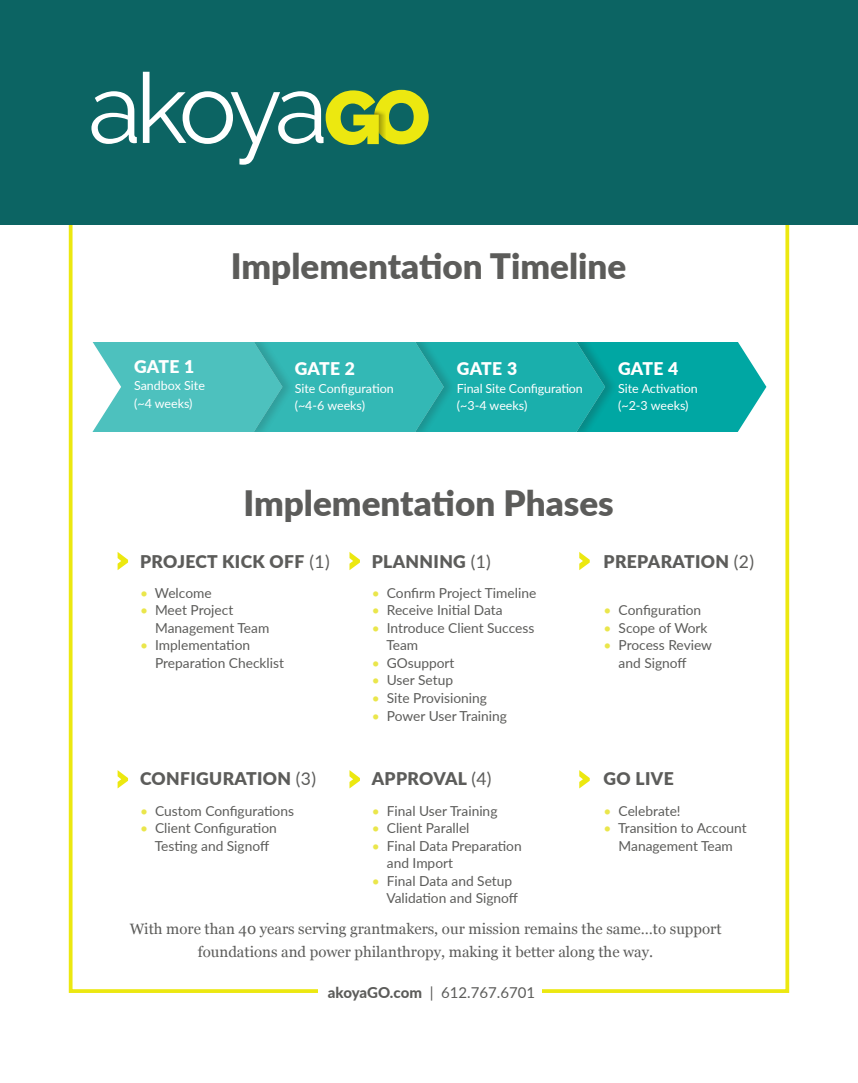
<style>
.page{position:relative;width:858px;height:1083px;background:#fff}
.page>*{position:absolute;margin:0;border:0;box-sizing:border-box;transform-origin:0 0}
.t1{font:97.5px "Raleway";letter-spacing:-.075em;color:#fff}
.t2{font:900 35px "Lato";color:#5c5c5a}
.t3{font:900 17.5px "Lato";letter-spacing:.02em;color:#5c5c5a}
.t4{font:900 17.5px "Lato";letter-spacing:.01em;color:#fff}
.t5{font:15px/22.5px "Georgia";color:#5c5c5a;text-align:center}
.t6{font:15px "Lato";color:#5c5c5a}
.t7{font:13.75px "Lato";color:#5c5c5a}
.t8{font:12.5px "Lato";letter-spacing:-.005em;color:#fff}
.s1{font-weight:400}
.s2{color:#eae64b}
.s3{color:#fff}
.s4{font-weight:800}
</style>
<div class="page">
<div style="left:0;top:0;width:858px;height:225px;background:#0c6463"></div>
<svg style="left:325px;top:90px;width:103px;height:55px"></svg>
<svg style="left:92px;top:342px;width:674px;height:90px;background:#2fb6b3"></svg>
<svg style="left:118px;top:552px;width:10px;height:18px"></svg>
<svg style="left:349px;top:552px;width:11px;height:18px"></svg>
<svg style="left:579px;top:552px;width:10px;height:18px"></svg>
<svg style="left:118px;top:770px;width:10px;height:18px"></svg>
<svg style="left:349px;top:770px;width:11px;height:18px"></svg>
<svg style="left:579px;top:770px;width:10px;height:18px"></svg>
<p class="t1" style="left:88px;top:52px;width:241px">akoya</p>
<p class="t2" style="left:231px;top:240px;width:397px">Implementation Timeline</p>
<p class="t4" style="left:134px;top:353px;width:62px">GATE 1</p>
<p class="t8" style="left:134px;top:377px;width:72px">Sandbox Site</p>
<p class="t8" style="left:134px;top:394px;width:60px">(~4 weeks)</p>
<p class="t4" style="left:295px;top:356px;width:62px">GATE 2</p>
<p class="t8" style="left:295px;top:379px;width:101px">Site Configuration</p>
<p class="t8" style="left:295px;top:397px;width:72px">(~4-6 weeks)</p>
<p class="t4" style="left:457px;top:356px;width:62px">GATE 3</p>
<p class="t8" style="left:457px;top:379px;width:127px">Final Site Configuration</p>
<p class="t8" style="left:457px;top:397px;width:72px">(~3-4 weeks)</p>
<p class="t4" style="left:618px;top:356px;width:62px">GATE 4</p>
<p class="t8" style="left:618px;top:379px;width:81px">Site Activation</p>
<p class="t8" style="left:618px;top:397px;width:72px">(~2-3 weeks)</p>
<p class="t2" style="left:243px;top:476px;width:372px">Implementation Phases</p>
<p class="t3" style="left:140px;top:548px;width:191px">PROJECT KICK OFF <span class="s1">(1)</span></p>
<p class="t3" style="left:372px;top:548px;width:121px">PLANNING <span class="s1">(1)</span></p>
<p class="t3" style="left:603px;top:548px;width:152px">PREPARATION <span class="s1">(2)</span></p>
<p class="t7" style="left:140px;top:582px;width:73px"><span class="s2">•</span> Welcome</p>
<p class="t7" style="left:140px;top:600px;width:95px"><span class="s2">•</span> Meet Project</p>
<p class="t7" style="left:140px;top:617px;width:131px"><span class="s3">•</span> Management Team</p>
<p class="t7" style="left:140px;top:635px;width:112px"><span class="s2">•</span> Implementation</p>
<p class="t7" style="left:140px;top:652px;width:145px"><span class="s3">•</span> Preparation Checklist</p>
<p class="t7" style="left:372px;top:582px;width:166px"><span class="s2">•</span> Confirm Project Timeline</p>
<p class="t7" style="left:372px;top:600px;width:132px"><span class="s2">•</span> Receive Initial Data</p>
<p class="t7" style="left:372px;top:617px;width:164px"><span class="s2">•</span> Introduce Client Success</p>
<p class="t7" style="left:372px;top:635px;width:48px"><span class="s3">•</span> Team</p>
<p class="t7" style="left:372px;top:652px;width:84px"><span class="s2">•</span> GOsupport</p>
<p class="t7" style="left:372px;top:670px;width:83px"><span class="s2">•</span> User Setup</p>
<p class="t7" style="left:372px;top:687px;width:117px"><span class="s2">•</span> Site Provisioning</p>
<p class="t7" style="left:372px;top:705px;width:137px"><span class="s2">•</span> Power User Training</p>
<p class="t7" style="left:603px;top:600px;width:99px"><span class="s2">•</span> Configuration</p>
<p class="t7" style="left:603px;top:617px;width:105px"><span class="s2">•</span> Scope of Work</p>
<p class="t7" style="left:603px;top:635px;width:110px"><span class="s2">•</span> Process Review</p>
<p class="t7" style="left:603px;top:652px;width:85px"><span class="s3">•</span> and Signoff</p>
<p class="t3" style="left:140px;top:766px;width:177px">CONFIGURATION <span class="s1">(3)</span></p>
<p class="t3" style="left:372px;top:766px;width:121px">APPROVAL <span class="s1">(4)</span></p>
<p class="t3" style="left:603px;top:766px;width:72px">GO LIVE</p>
<p class="t7" style="left:140px;top:800px;width:155px"><span class="s2">•</span> Custom Configurations</p>
<p class="t7" style="left:140px;top:818px;width:138px"><span class="s2">•</span> Client Configuration</p>
<p class="t7" style="left:140px;top:835px;width:131px"><span class="s3">•</span> Testing and Signoff</p>
<p class="t7" style="left:372px;top:800px;width:127px"><span class="s2">•</span> Final User Training</p>
<p class="t7" style="left:372px;top:818px;width:99px"><span class="s2">•</span> Client Parallel</p>
<p class="t7" style="left:372px;top:835px;width:151px"><span class="s2">•</span> Final Data Preparation</p>
<p class="t7" style="left:372px;top:853px;width:83px"><span class="s3">•</span> and Import</p>
<p class="t7" style="left:372px;top:870px;width:142px"><span class="s2">•</span> Final Data and Setup</p>
<p class="t7" style="left:372px;top:888px;width:148px"><span class="s3">•</span> Validation and Signoff</p>
<p class="t7" style="left:603px;top:800px;width:79px"><span class="s2">•</span> Celebrate!</p>
<p class="t7" style="left:603px;top:818px;width:145px"><span class="s2">•</span> Transition to Account</p>
<p class="t7" style="left:603px;top:835px;width:131px"><span class="s3">•</span> Management Team</p>
<p class="t5" style="left:130px;top:917px;width:593px">With more than 40 years serving grantmakers, our mission remains the same…to support foundations and power philanthropy, making it better along the way.</p>
<p class="t6" style="left:328px;top:982px;width:209px"><span class="s4">akoyaGO.com</span> | 612.767.6701</p>
</div>
